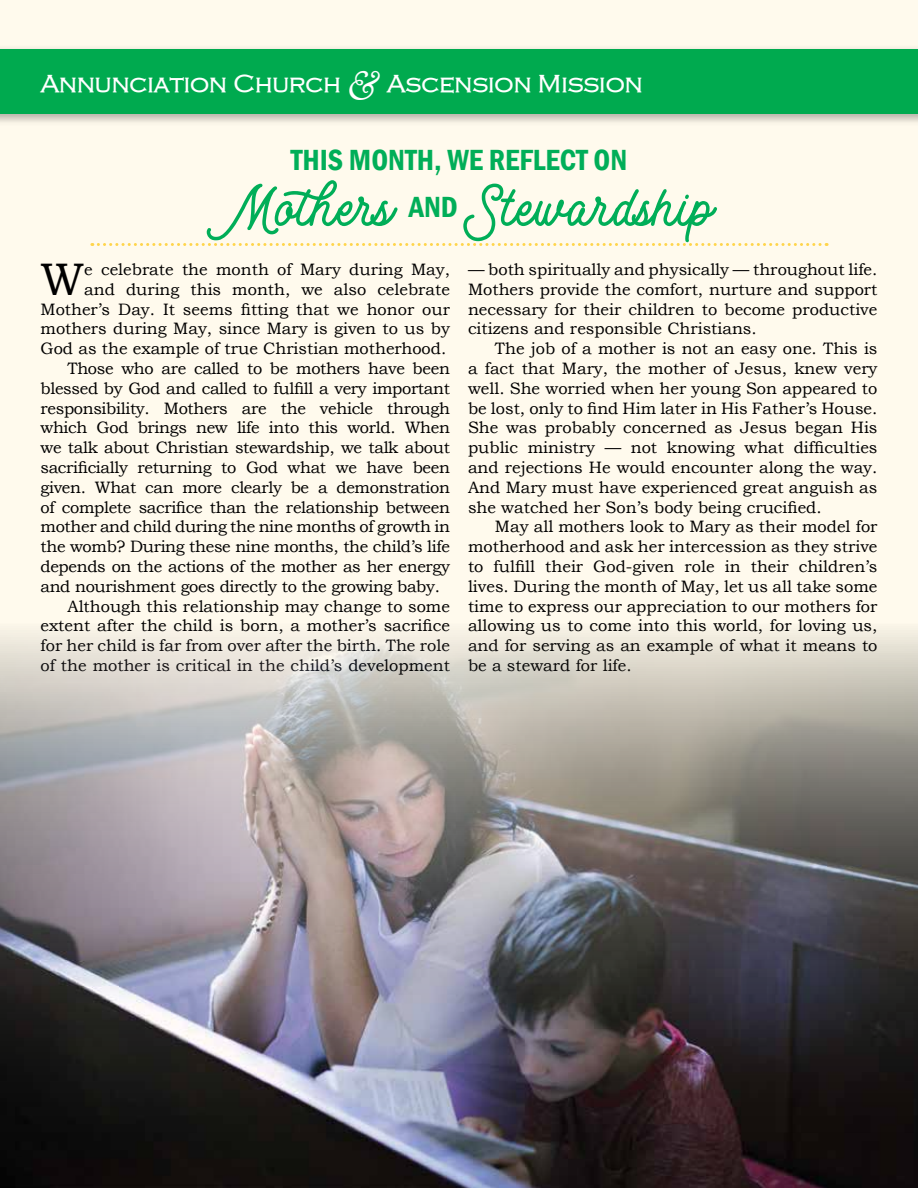
<style>
.page{position:relative;width:918px;height:1188px;background:#fffaed}
.page>*{position:absolute;margin:0;border:0;box-sizing:border-box;transform-origin:0 0}
.t1{font:700 52.5px "Motherline";color:#00ae58}
.t2{font:45.6px "Bookman Old Style";color:#000}
.t3{font:600 condensed 30px "Franklin Gothic";color:#00ae58}
.t4{font:25.5px "HANA Bold";color:#fff}
.t5{font:16.5px/19.8px "Bookman Old Style";letter-spacing:-.005em;color:#000;text-align:justify}
.s1{font-family:"Goudy Old Style BT";font-style:italic;font-size:40.5px}
</style>
<div class="page">
<div style="left:0;top:45px;width:918px;height:81px;background:#000;opacity:.3"></div>
<div style="left:0;top:50px;width:918px;height:64px;background:#00aa4f"></div>
<svg style="left:92px;top:243px;width:728px;height:3px"></svg>
<img style="left:0;top:630px;width:918px;height:558px">
<h3 class="t4" style="left:40px;top:67px;width:604px">Annunciation Church <span class="s1">&amp;</span> Ascension Mission</h3>
<h3 class="t3" style="left:291px;top:140px;width:338px">THIS MONTH, WE REFLECT ON</h3>
<h1 class="t1" style="left:207px;top:166px;width:506px">Mothers <sup>AND</sup> Stewardship</h1>
<h2 class="t2" style="left:40px;top:253px;width:45px">W</h2>
<p class="t5" style="left:84px;top:260px;width:367px">e celebrate the month of Mary during May,</p>
<p class="t5" style="left:84px;top:279px;width:367px">and during this month, we also celebrate</p>
<p class="t5" style="left:41px;top:299px;width:411px">Mother’s Day. It seems fitting that we honor our</p>
<p class="t5" style="left:41px;top:319px;width:411px">mothers during May, since Mary is given to us by</p>
<p class="t5" style="left:41px;top:339px;width:407px">God as the example of true Christian motherhood.</p>
<p class="t5" style="left:67px;top:359px;width:384px">Those who are called to be mothers have been</p>
<p class="t5" style="left:41px;top:378px;width:411px">blessed by God and called to fulfill a very important</p>
<p class="t5" style="left:41px;top:398px;width:411px">responsibility. Mothers are the vehicle through</p>
<p class="t5" style="left:41px;top:418px;width:411px">which God brings new life into this world. When</p>
<p class="t5" style="left:41px;top:438px;width:411px">we talk about Christian stewardship, we talk about</p>
<p class="t5" style="left:41px;top:458px;width:411px">sacrificially returning to God what we have been</p>
<p class="t5" style="left:41px;top:477px;width:411px">given. What can more clearly be a demonstration</p>
<p class="t5" style="left:41px;top:497px;width:411px">of complete sacrifice than the relationship between</p>
<p class="t5" style="left:41px;top:517px;width:411px">mother and child during the nine months of growth in</p>
<p class="t5" style="left:41px;top:537px;width:411px">the womb? During these nine months, the child’s life</p>
<p class="t5" style="left:41px;top:557px;width:411px">depends on the actions of the mother as her energy</p>
<p class="t5" style="left:41px;top:576px;width:401px">and nourishment goes directly to the growing baby.</p>
<p class="t5" style="left:67px;top:596px;width:384px">Although this relationship may change to some</p>
<p class="t5" style="left:41px;top:616px;width:411px">extent after the child is born, a mother’s sacrifice</p>
<p class="t5" style="left:41px;top:636px;width:411px">for her child is far from over after the birth. The role</p>
<p class="t5" style="left:41px;top:656px;width:411px">of the mother is critical in the child’s development</p>
<p class="t5" style="left:468px;top:260px;width:411px">— both spiritually and physically — throughout life.<br>Mothers provide the comfort, nurture and support necessary for their children to become productive citizens and responsible Christians.</p>
<p class="t5" style="left:468px;top:339px;width:411px;text-indent:27px">The job of a mother is not an easy one. This is a fact that Mary, the mother of Jesus, knew very well. She worried when her young Son appeared to be lost, only to find Him later in His Father’s House.<br>She was probably concerned as Jesus began His public ministry — not knowing what difficulties and rejections He would encounter along the way.<br>And Mary must have experienced great anguish as she watched her Son’s body being crucified.</p>
<p class="t5" style="left:468px;top:517px;width:411px;text-indent:27px">May all mothers look to Mary as their model for motherhood and ask her intercession as they strive to fulfill their God-given role in their children’s lives. During the month of May, let us all take some time to express our appreciation to our mothers for allowing us to come into this world, for loving us, and for serving as an example of what it means to be a steward for life.</p>
</div>
